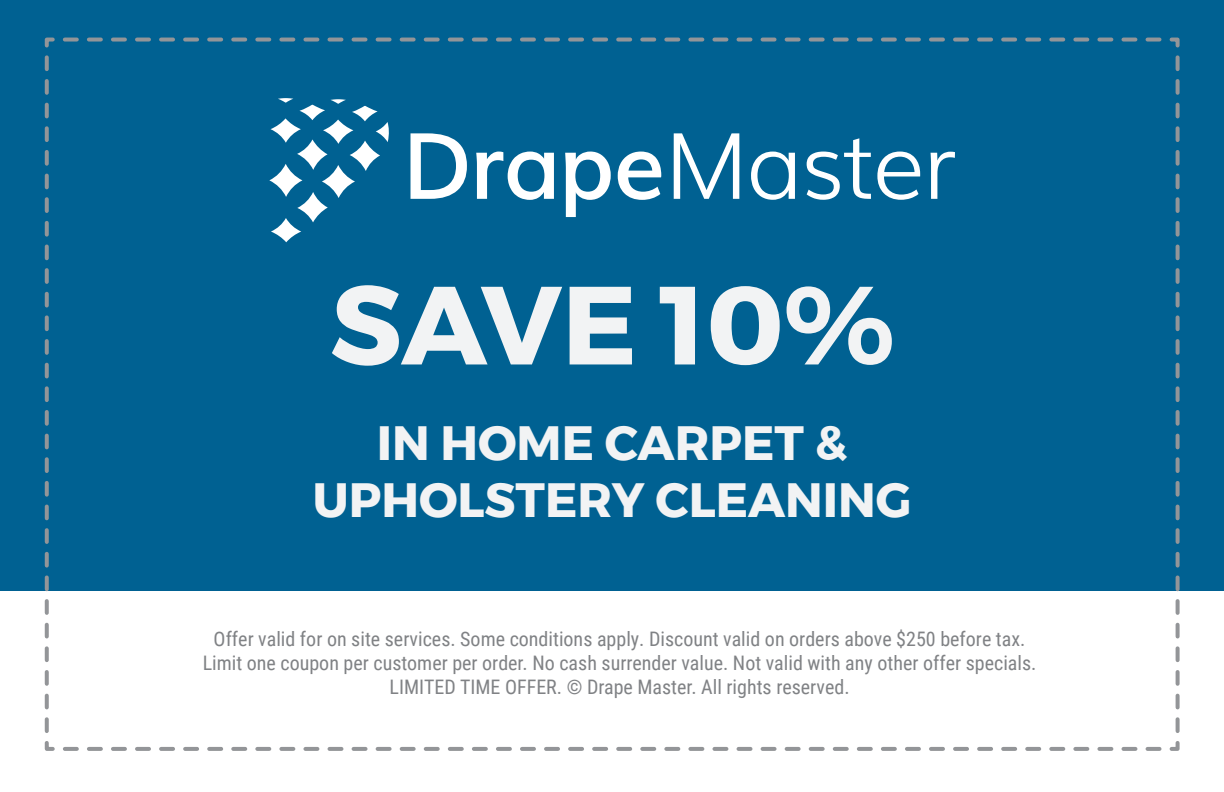
<style>
.page{position:relative;width:1224px;height:792px;background:#fff}
.page>*{position:absolute;margin:0;border:0;box-sizing:border-box;transform-origin:0 0}
.t1{font:700 110.8px "Montserrat";color:#f2f3f4}
.t2{font:700 48px/57.6px "Montserrat";color:#f2f3f4;text-align:center}
.t3{font:20px/24px "Roboto Condensed";color:#808285;text-align:center}
</style>
<div class="page">
<div style="left:0;top:0;width:1224px;height:591px;background:#006192"></div>
<svg style="left:350px;top:141px;width:30px;height:30px"></svg>
<svg style="left:322px;top:165px;width:33px;height:33px"></svg>
<svg style="left:297px;top:192px;width:31px;height:30px"></svg>
<svg style="left:297px;top:139px;width:31px;height:31px"></svg>
<svg style="left:269px;top:164px;width:33px;height:33px"></svg>
<svg style="left:271px;top:218px;width:30px;height:24px"></svg>
<svg style="left:271px;top:98px;width:118px;height:46px"></svg>
<svg style="left:411px;top:133px;width:56px;height:66px"></svg>
<svg style="left:476px;top:152px;width:78px;height:48px"></svg>
<svg style="left:565px;top:152px;width:46px;height:65px"></svg>
<svg style="left:618px;top:152px;width:43px;height:48px"></svg>
<svg style="left:674px;top:133px;width:65px;height:66px"></svg>
<svg style="left:751px;top:152px;width:44px;height:48px"></svg>
<svg style="left:807px;top:138px;width:64px;height:62px"></svg>
<svg style="left:877px;top:152px;width:43px;height:48px"></svg>
<svg style="left:931px;top:152px;width:24px;height:47px"></svg>
<svg style="left:44px;top:741px;width:1116px;height:10px"></svg>
<svg style="left:44px;top:37px;width:11px;height:694px"></svg>
<svg style="left:65px;top:37px;width:1115px;height:11px"></svg>
<svg style="left:1169px;top:57px;width:11px;height:694px"></svg>
<h1 class="t1" style="left:330px;top:236px;width:566px">SAVE 10%</h1>
<h2 class="t2" style="left:313px;top:414px;width:600px">IN HOME CARPET &amp;<br>UPHOLSTERY CLEANING</h2>
<p class="t3" style="left:203px;top:626px;width:835px">Offer valid for on site services. Some conditions apply. Discount valid on orders above $250 before tax.<br>Limit one coupon per customer per order. No cash surrender value. Not valid with any other offer specials.<br>LIMITED TIME OFFER. © Drape Master. All rights reserved.</p>
</div>
